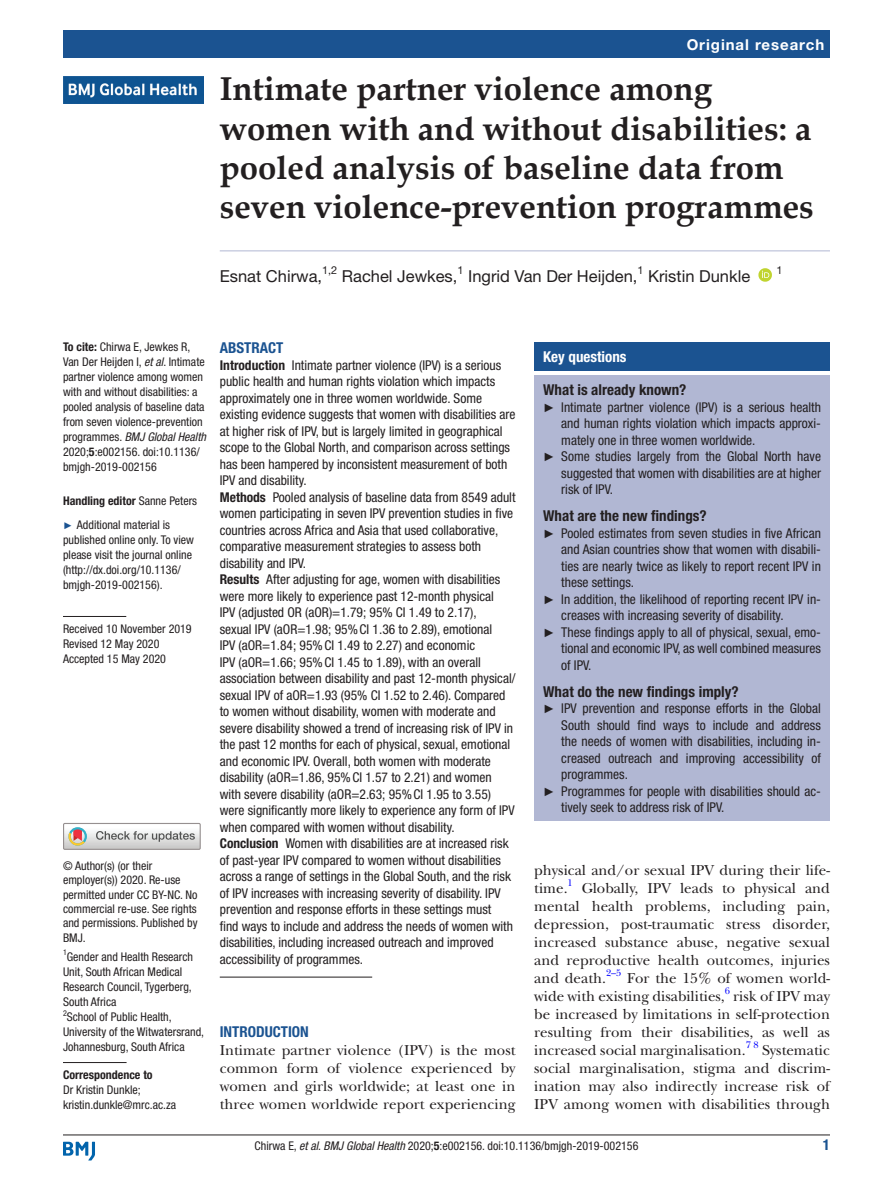
<style>
.page{position:relative;width:893px;height:1191px;background:#fff}
.page>*{position:absolute;margin:0;border:0;box-sizing:border-box;transform-origin:0 0}
.t1{font:700 33px/39px "Book Antiqua";color:#231f20}
.t2{font:16.5px "Helvetica Neue LT Std";color:#231f20}
.t3{font:15px/18px "New Baskerville";color:#231f20;text-align:justify}
.t4{font:700 condensed 15px "Helvetica Neue LT Std";color:#231f20}
.t5{font:700 condensed 15px "Helvetica Neue LT Std";color:#1b5391}
.t6{font:700 15px "Helvetica Neue LT Std";letter-spacing:.065em;color:#fff}
.t7{font:700 condensed 15px "Helvetica Neue LT Std";color:#fff}
.t8{font:condensed 13.5px/16.5px "Helvetica Neue LT Std";color:#231f20}
.t9{font:condensed 12px/15px "Helvetica Neue LT Std";color:#231f20}
.t10{font:700 condensed 12px "Helvetica Neue LT Std";color:#231f20}
.t11{font:10.95px "Helvetica Neue LT Std";color:#231f20}
.t12{font:9.9px "New Baskerville";color:#00f}
.s1{font-weight:700}
.s2{font-style:italic}
.s3{font-family:"Arial";font-stretch:normal;font-size:9.75px;color:#1b5391}
.s4{font-family:"Arial";font-stretch:normal;font-size:12px}
</style>
<div class="page">
<hr style="left:63px;top:1134px;width:767px;height:1px;background:#231f20">
<svg style="left:63px;top:1141px;width:32px;height:19px"></svg>
<div style="left:63px;top:823px;width:138px;height:27px;border:1px solid #969090"></div>
<svg style="left:64px;top:823px;width:136px;height:26px"></svg>
<hr style="left:220px;top:250px;width:610px;height:1px;background:#b1b7d3">
<svg style="left:758px;top:268px;width:14px;height:14px"></svg>
<div style="left:63px;top:31px;width:767px;height:27px;background:#1b5391"></div>
<hr style="left:63px;top:616px;width:63px;height:1px;background:#231f20">
<hr style="left:63px;top:1062px;width:64px;height:1px;background:#231f20">
<img style="left:63px;top:77px;width:141px;height:27px">
<div style="left:534px;top:342px;width:296px;height:29px;background:#1b5391"></div>
<div style="left:534px;top:375px;width:296px;height:446px;background:#b1b7d3"></div>
<hr style="left:220px;top:976px;width:152px;height:1px;background:#231f20">
<p class="t6" style="left:687px;top:35px;width:139px">Original research</p>
<h1 class="t1" style="left:220px;top:70px;width:595px">Intimate partner violence among women with and without disabilities: a pooled analysis of baseline data from seven violence-prevention programmes</h1>
<p class="t2" style="left:220px;top:266px;width:104px">Esnat Chirwa,</p>
<p class="t11" style="left:322px;top:264px;width:17px">1,2</p>
<p class="t2" style="left:342px;top:266px;width:117px">Rachel Jewkes,</p>
<p class="t11" style="left:457px;top:264px;width:8px">1</p>
<p class="t2" style="left:468px;top:266px;width:171px">Ingrid Van Der Heijden,</p>
<p class="t11" style="left:637px;top:264px;width:8px">1</p>
<p class="t2" style="left:648px;top:266px;width:104px">Kristin Dunkle</p>
<p class="t11" style="left:776px;top:264px;width:8px">1</p>
<p class="t9" style="left:63px;top:339px;width:145px"><span class="s1">To cite:</span> Chirwa E, Jewkes R,<br>Van Der Heijden I, <span class="s2">et al</span>. Intimate partner violence among women with and without disabilities: a pooled analysis of baseline data from seven violence-prevention programmes. <span class="s2">BMJ Global Health<br></span>2020;<span class="s1">5</span>:e002156. doi:10.1136/ bmjgh-2019-002156</p>
<p class="t9" style="left:63px;top:489px;width:136px;line-height:24px"><span class="s1">Handling editor</span> Sanne Peters <span class="s3">►</span> Additional material is</p>
<p class="t9" style="left:63px;top:532px;width:133px">published online only. To view please visit the journal online (http://dx.doi.org/10.1136/ bmjgh-2019-002156).</p>
<p class="t9" style="left:63px;top:621px;width:130px">Received 10 November 2019<br>Revised 12 May 2020<br>Accepted 15 May 2020</p>
<p class="t9" style="left:63px;top:858px;width:136px;line-height:14.4px">© Author(s) (or their employer(s)) 2020. Re-use permitted under CC BY-NC. No commercial re-use. See rights and permissions. Published by<br>BMJ.</p>
<p class="t9" style="left:63px;top:949px;width:143px"><sup>1</sup>Gender and Health Research<br>Unit, South African Medical<br>Research Council, Tygerberg,<br>South Africa<br><sup>2</sup>School of Public Health,<br>University of the Witwatersrand,<br>Johannesburg, South Africa</p>
<p class="t10" style="left:63px;top:1067px;width:91px">Correspondence to</p>
<p class="t9" style="left:63px;top:1082px;width:115px">Dr Kristin Dunkle; kristin.dunkle@mrc.ac.za</p>
<p class="t5" style="left:220px;top:339px;width:49px">Abstract</p>
<p class="t8" style="left:220px;top:357px;width:297px"><span class="s1">Introduction</span> Intimate partner violence (IPV) is a serious public health and human rights violation which impacts approximately one in three women worldwide. Some existing evidence suggests that women with disabilities are at higher risk of IPV, but is largely limited in geographical scope to the Global North, and comparison across settings has been hampered by inconsistent measurement of both IPV and disability.<br><span class="s1">Methods</span> Pooled analysis of baseline data from 8549 adult women participating in seven IPV prevention studies in five countries across Africa and Asia that used collaborative, comparative measurement strategies to assess both disability and IPV.<br><span class="s1">Results</span> After adjusting for age, women with disabilities were more likely to experience past 12-month physical<br>IPV (adjusted OR (aOR)=1.79; 95% CI 1.49 to 2.17),<br>sexual IPV (aOR=1.98; 95%CI 1.36 to 2.89), emotional<br>IPV (aOR=1.84; 95%CI 1.49 to 2.27) and economic<br>IPV (aOR=1.66; 95%CI 1.45 to 1.89), with an overall association between disability and past 12-month physical/ sexual IPV of aOR=1.93 (95% CI 1.52 to 2.46). Compared to women without disability, women with moderate and severe disability showed a trend of increasing risk of IPV in the past 12 months for each of physical, sexual, emotional and economic IPV. Overall, both women with moderate disability (aOR=1.86, 95%CI 1.57 to 2.21) and women with severe disability (aOR=2.63; 95%CI 1.95 to 3.55) were significantly more likely to experience any form of IPV when compared with women without disability.<br><span class="s1">Conclusion</span> Women with disabilities are at increased risk of past-year IPV compared to women without disabilities across a range of settings in the Global South, and the risk of IPV increases with increasing severity of disability. IPV prevention and response efforts in these settings must<br>find ways to include and address the needs of women with disabilities, including increased outreach and improved accessibility of programmes.</p>
<p class="t5" style="left:220px;top:1023px;width:91px">Introduction</p>
<p class="t3" style="left:220px;top:1041px;width:297px">Intimate partner violence (IPV) is the most common form of violence experienced by women and girls worldwide; at least one in three women worldwide report experiencing</p>
<p class="t7" style="left:543px;top:348px;width:85px">Key questions</p>
<p class="t4" style="left:543px;top:380px;width:145px">What is already known?</p>
<p class="t8" style="left:543px;top:398px;width:279px"><span class="s4">►</span> Intimate partner violence (IPV) is a serious health</p>
<p class="t8" style="left:561px;top:415px;width:261px">and human rights violation which impacts approxi-</p>
<p class="t8" style="left:561px;top:431px;width:196px">mately one in three women worldwide.</p>
<p class="t8" style="left:543px;top:448px;width:279px"><span class="s4">►</span> Some studies largely from the Global North have</p>
<p class="t8" style="left:561px;top:464px;width:261px">suggested that women with disabilities are at higher</p>
<p class="t8" style="left:561px;top:481px;width:53px">risk of IPV.</p>
<p class="t4" style="left:543px;top:506px;width:165px">What are the new findings?</p>
<p class="t8" style="left:543px;top:524px;width:279px"><span class="s4">►</span> Pooled estimates from seven studies in five African</p>
<p class="t8" style="left:561px;top:541px;width:261px">and Asian countries show that women with disabili-</p>
<p class="t8" style="left:561px;top:557px;width:261px">ties are nearly twice as likely to report recent IPV in</p>
<p class="t8" style="left:561px;top:574px;width:74px">these settings.</p>
<p class="t8" style="left:543px;top:590px;width:279px"><span class="s4">►</span> In addition, the likelihood of reporting recent IPV in-</p>
<p class="t8" style="left:561px;top:607px;width:224px">creases with increasing severity of disability.</p>
<p class="t8" style="left:543px;top:623px;width:279px"><span class="s4">►</span> These findings apply to all of physical, sexual, emo-</p>
<p class="t8" style="left:561px;top:640px;width:261px">tional and economic IPV, as well combined measures</p>
<p class="t8" style="left:561px;top:656px;width:32px">of IPV.</p>
<p class="t4" style="left:543px;top:682px;width:197px">What do the new findings imply?</p>
<p class="t8" style="left:543px;top:700px;width:279px"><span class="s4">►</span> IPV prevention and response efforts in the Global</p>
<p class="t8" style="left:561px;top:716px;width:261px">South should find ways to include and address</p>
<p class="t8" style="left:561px;top:733px;width:261px">the needs of women with disabilities, including in-</p>
<p class="t8" style="left:561px;top:749px;width:261px">creased outreach and improving accessibility of</p>
<p class="t8" style="left:561px;top:766px;width:68px">programmes.</p>
<p class="t8" style="left:543px;top:782px;width:279px"><span class="s4">►</span> Programmes for people with disabilities should ac-</p>
<p class="t8" style="left:561px;top:799px;width:165px">tively seek to address risk of IPV.</p>
<p class="t3" style="left:534px;top:861px;width:297px">physical and/or sexual IPV during their life&shy;time.</p>
<p class="t12" style="left:568px;top:877px;width:7px">1</p>
<p class="t3" style="left:534px;top:879px;width:297px;text-indent:47px">Globally, IPV leads to physical and mental health problems, including pain, depression, post-traumatic stress disorder, increased substance abuse, negative sexual and reproductive health outcomes, injuries and death.</p>
<p class="t12" style="left:606px;top:967px;width:17px">2–5</p>
<p class="t3" style="left:534px;top:969px;width:297px;text-indent:93px">For the 15% of women world&shy;wide with existing disabilities,</p>
<p class="t12" style="left:725px;top:985px;width:7px">6</p>
<p class="t3" style="left:534px;top:987px;width:297px;text-indent:199px">risk of IPV may be increased by limitations in self-protection resulting from their disabilities, as well as increased social marginalisation.<sup>7</sup> <sup>8</sup> Systematic social marginalisation, stigma and discrim&shy;ination may also indirectly increase risk of IPV among women with disabilities through</p>
<p class="t9" style="left:255px;top:1137px;width:385px">Chirwa E, <span class="s2">et al</span>. <span class="s2">BMJ Global Health</span> 2020;<span class="s1">5</span>:e002156. doi:10.1136/bmjgh-2019-002156</p>
<p class="t5" style="left:823px;top:1135px;width:9px">1</p>
</div>
